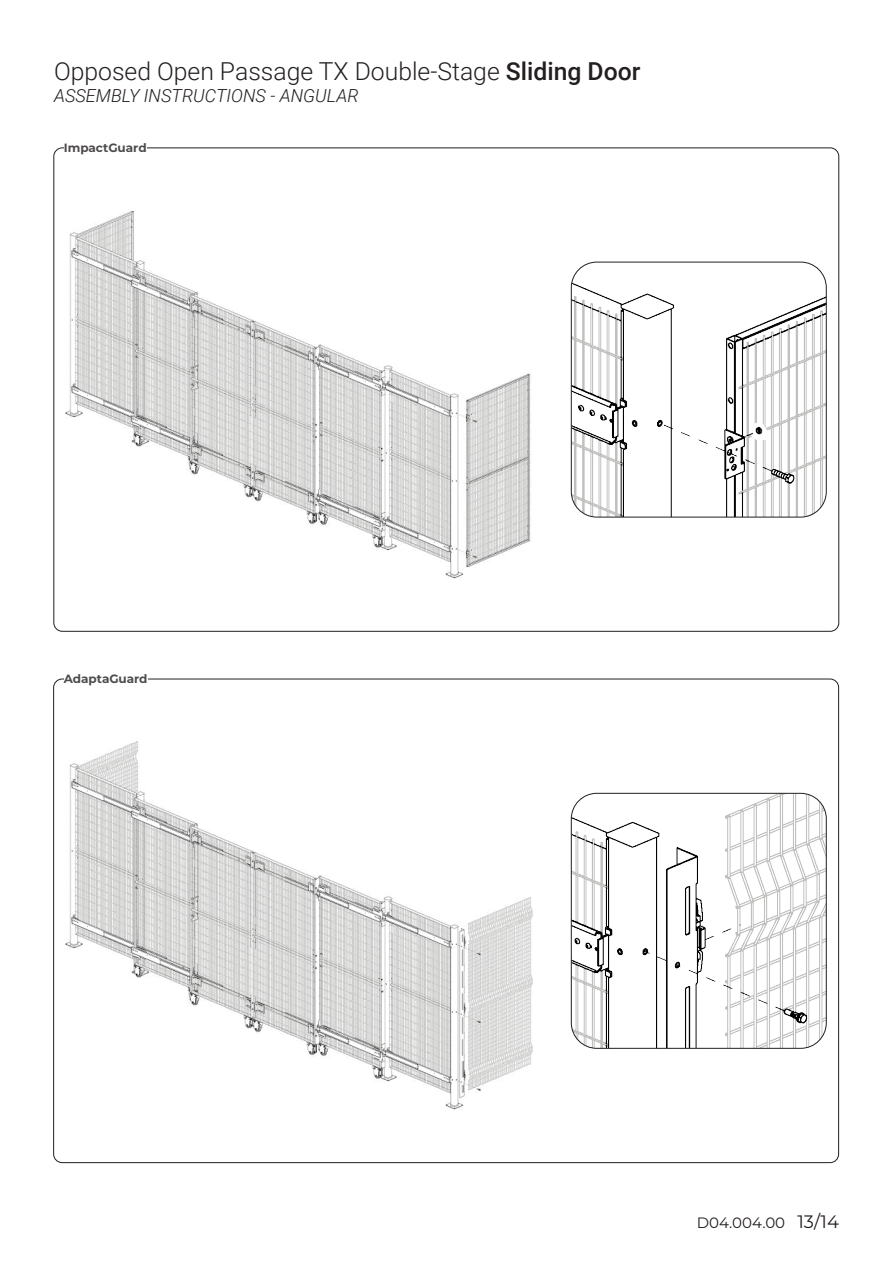
<style>
.page{position:relative;width:893px;height:1263px;background:#fff}
.page>*{position:absolute;margin:0;border:0;box-sizing:border-box;transform-origin:0 0}
.t1{font:300 24.75px "Roboto";color:#241f1f}
.t2{font:italic 300 18px "Roboto";color:#241f1f}
.t3{font:15px "Montserrat";color:#241f1f}
.t4{font:700 12px "Montserrat";color:#4e4b4c}
.s1{font-weight:500}
.s2{font-size:18px}
</style>
<div class="page">
<img style="left:54px;top:679px;width:479px;height:483px">
<img style="left:54px;top:148px;width:477px;height:483px">
<div style="left:64px;top:140px;width:83px;height:15px;background:#fff"></div>
<div style="left:64px;top:671px;width:84px;height:15px;background:#fff"></div>
<img style="left:571px;top:262px;width:255px;height:255px">
<div style="left:571px;top:262px;width:255px;height:255px;border:1px solid #241f1f;border-radius:26px"></div>
<img style="left:571px;top:793px;width:255px;height:255px">
<div style="left:571px;top:793px;width:255px;height:255px;border:1px solid #241f1f;border-radius:26px"></div>
<p class="t1" style="left:54px;top:54px;width:588px">Opposed Open Passage TX Double-Stage <span class="s1">Sliding Door</span></p>
<p class="t2" style="left:54px;top:83px;width:306px">ASSEMBLY INSTRUCTIONS - ANGULAR</p>
<p class="t4" style="left:64px;top:139px;width:84px">ImpactGuard</p>
<p class="t4" style="left:64px;top:670px;width:85px">AdaptaGuard</p>
<p class="t3" style="left:697px;top:1212px;width:144px">D04.004.00 <span class="s2">13/14</span></p>
</div>
